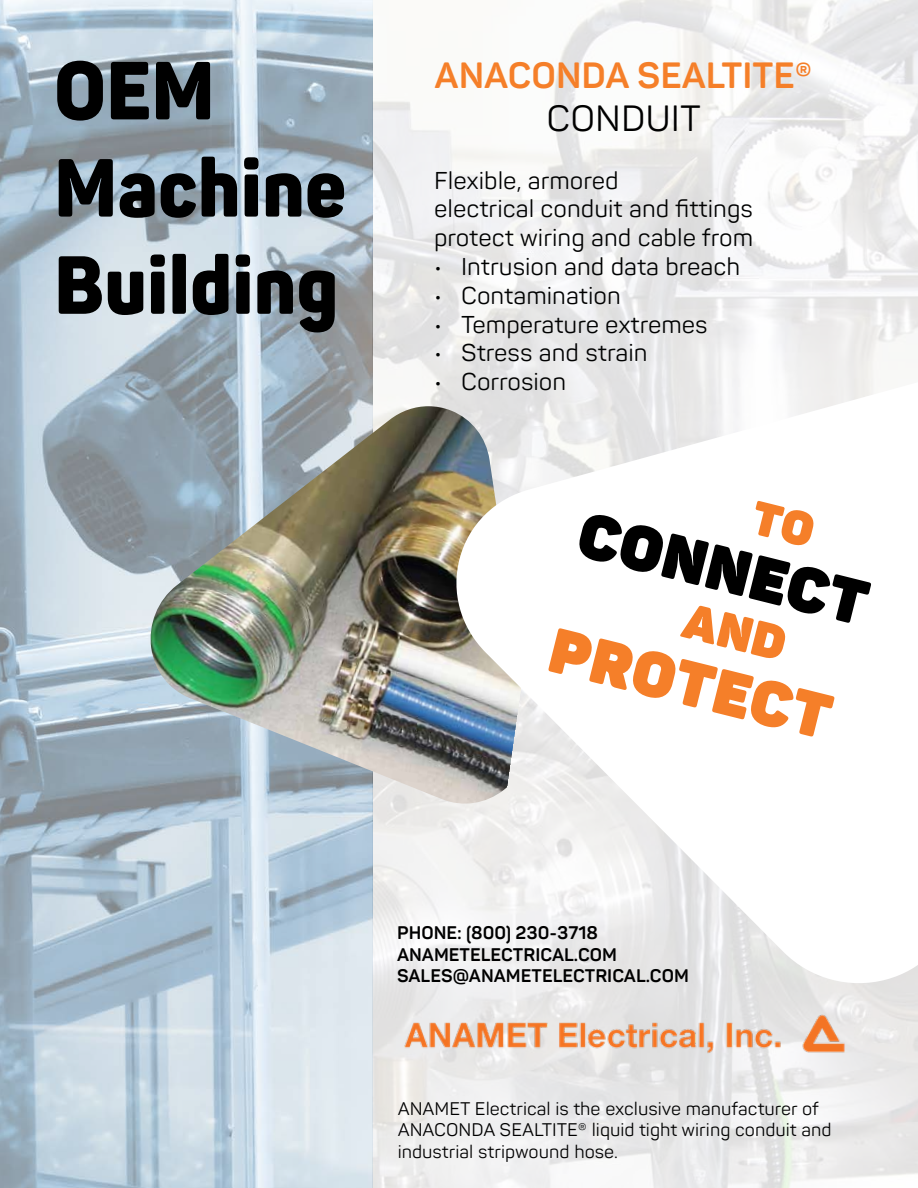
<style>
.page{position:relative;width:918px;height:1188px;background:#fff}
.page>*{position:absolute;margin:0;border:0;box-sizing:border-box;transform-origin:0 0}
.t1{font:900 81px/97.2px "Panton Narrow";color:#000}
.t2{font:700 36px "Panton";color:#f57f29}
.t3{font:36px "Panton";color:#000}
.t4{font:24px/28.8px "Panton";color:#000101}
.t5{font:18px/21.6px "Panton";color:#000}
.t6{font:700 18px/21.6px "Panton";color:#000}
</style>
<div class="page">
<img style="left:0;top:0;width:918px;height:1188px">
<img style="left:148px;top:406px;width:303px;height:402px">
<img style="left:398px;top:1011px;width:452px;height:46px">
<svg style="left:451px;top:367px;width:467px;height:622px"></svg>
<svg style="left:548px;top:606px;width:287px;height:131px"></svg>
<svg style="left:755px;top:501px;width:60px;height:46px"></svg>
<h1 class="t1" style="left:54px;top:50px;width:294px">OEM<br>Machine<br>Building</h1>
<h2 class="t2" style="left:435px;top:61px;width:379px">ANACONDA SEALTITE®</h2>
<h2 class="t3" style="left:547px;top:104px;width:156px">CONDUIT</h2>
<p class="t4" style="left:434px;top:168px;width:321px">Flexible, armored<br>electrical conduit and fittings protect wiring and cable from</p>
<p class="t4" style="left:434px;top:255px;width:308px">• Intrusion and data breach</p>
<p class="t4" style="left:434px;top:283px;width:188px">• Contamination</p>
<p class="t4" style="left:434px;top:312px;width:275px">• Temperature extremes</p>
<p class="t4" style="left:434px;top:341px;width:215px">• Stress and strain</p>
<p class="t4" style="left:434px;top:370px;width:134px">• Corrosion</p>
<p class="t6" style="left:397px;top:924px;width:293px">PHONE: (800) 230-3718<br>ANAMETELECTRICAL.COM<br>SALES@ANAMETELECTRICAL.COM</p>
<p class="t5" style="left:398px;top:1099px;width:436px">ANAMET Electrical is the exclusive manufacturer of<br>ANACONDA SEALTITE® liquid tight wiring conduit and industrial stripwound hose.</p>
</div>
